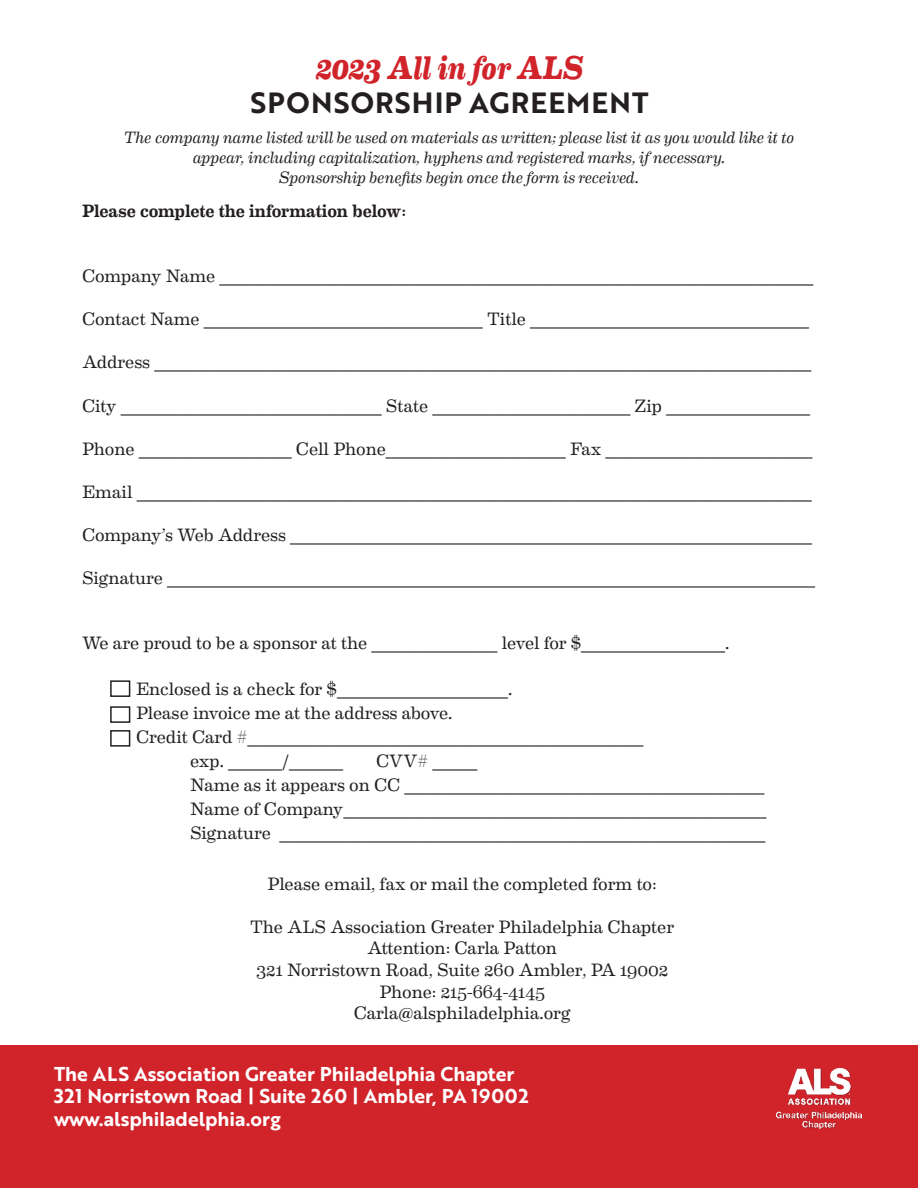
<style>
.page{position:relative;width:918px;height:1188px;background:#fff}
.page>*{position:absolute;margin:0;border:0;box-sizing:border-box;transform-origin:0 0}
.t1{font:italic 700 33px "Eames Century Modern";letter-spacing:-.01em;color:#d1232a;scale:.91 1}
.t2{font:28.5px "Brother 1816 Bold";letter-spacing:.04em;color:#231f20}
.t3{font:19.5px/22.5px "Brother 1816 Bold";color:#fff}
.t4{font:18px/21.6px "Eames Century Modern";letter-spacing:-.005em;color:#231f20}
.t5{font:500 18px "Eames Century Modern";letter-spacing:-.01em;color:#231f20}
.t6{font:italic 16.5px/19.8px "Eames Century Modern";letter-spacing:-.005em;color:#231f20;text-align:center}
</style>
<div class="page">
<div style="left:110px;top:680px;width:20px;height:17px;border:2px solid #231f20"></div>
<div style="left:110px;top:706px;width:20px;height:17px;border:2px solid #231f20"></div>
<div style="left:110px;top:730px;width:20px;height:17px;border:2px solid #231f20"></div>
<div style="left:0;top:1045px;width:918px;height:143px;background:#d1232a"></div>
<img style="left:777px;top:1068px;width:85px;height:61px">
<h1 class="t1" style="left:315px;top:55px;width:296px">2023 All in for ALS</h1>
<h2 class="t2" style="left:251px;top:90px;width:400px">SPONSORSHIP AGREEMENT</h2>
<p class="t6" style="left:124px;top:129px;width:672px">The company name listed will be used on materials as written; please list it as you would like it to appear, including capitalization, hyphens and registered marks, if necessary.<br>Sponsorship benefits begin once the form is received.</p>
<p class="t5" style="left:82px;top:204px;width:326px">Please complete the information below:</p>
<p class="t4" style="left:82px;top:266px;width:733px">Company Name __________________________________________________________________</p>
<p class="t4" style="left:82px;top:309px;width:728px">Contact Name _______________________________ Title _______________________________</p>
<p class="t4" style="left:82px;top:352px;width:731px">Address _________________________________________________________________________</p>
<p class="t4" style="left:82px;top:395px;width:730px">City _____________________________ State ______________________ Zip ________________</p>
<p class="t4" style="left:82px;top:438px;width:732px">Phone _________________ Cell Phone____________________ Fax _______________________</p>
<p class="t4" style="left:82px;top:482px;width:731px">Email ___________________________________________________________________________</p>
<p class="t4" style="left:82px;top:525px;width:732px">Company’s Web Address __________________________________________________________</p>
<p class="t4" style="left:82px;top:568px;width:735px">Signature ________________________________________________________________________</p>
<p class="t4" style="left:82px;top:633px;width:649px">We are proud to be a sponsor at the ______________ level for $________________.</p>
<p class="t4" style="left:136px;top:678px;width:378px">Enclosed is a check for $___________________.</p>
<p class="t4" style="left:136px;top:702px;width:318px">Please invoice me at the address above.</p>
<p class="t4" style="left:136px;top:726px;width:509px">Credit Card #____________________________________________</p>
<p class="t4" style="left:190px;top:750px;width:155px">exp. ______/______</p>
<p class="t4" style="left:190px;top:749px;width:578px;line-height:24px;text-indent:186px">CVV# _____<br>Name as it appears on CC ________________________________________ Name of Company_______________________________________________ Signature ______________________________________________________</p>
<p class="t4" style="left:268px;top:873px;width:391px">Please email, fax or mail the completed form to:</p>
<p class="t4" style="left:250px;top:916px;width:426px;text-align:center">The ALS Association Greater Philadelphia Chapter Attention: Carla Patton<br>321 Norristown Road, Suite 260 Ambler, PA 19002<br>Phone: 215-664-4145<br>Carla@alsphiladelphia.org</p>
<p class="t3" style="left:54px;top:1064px;width:476px">The ALS Association Greater Philadelphia Chapter<br>321 Norristown Road | Suite 260 | Ambler, PA 19002 www.alsphiladelphia.org</p>
</div>
